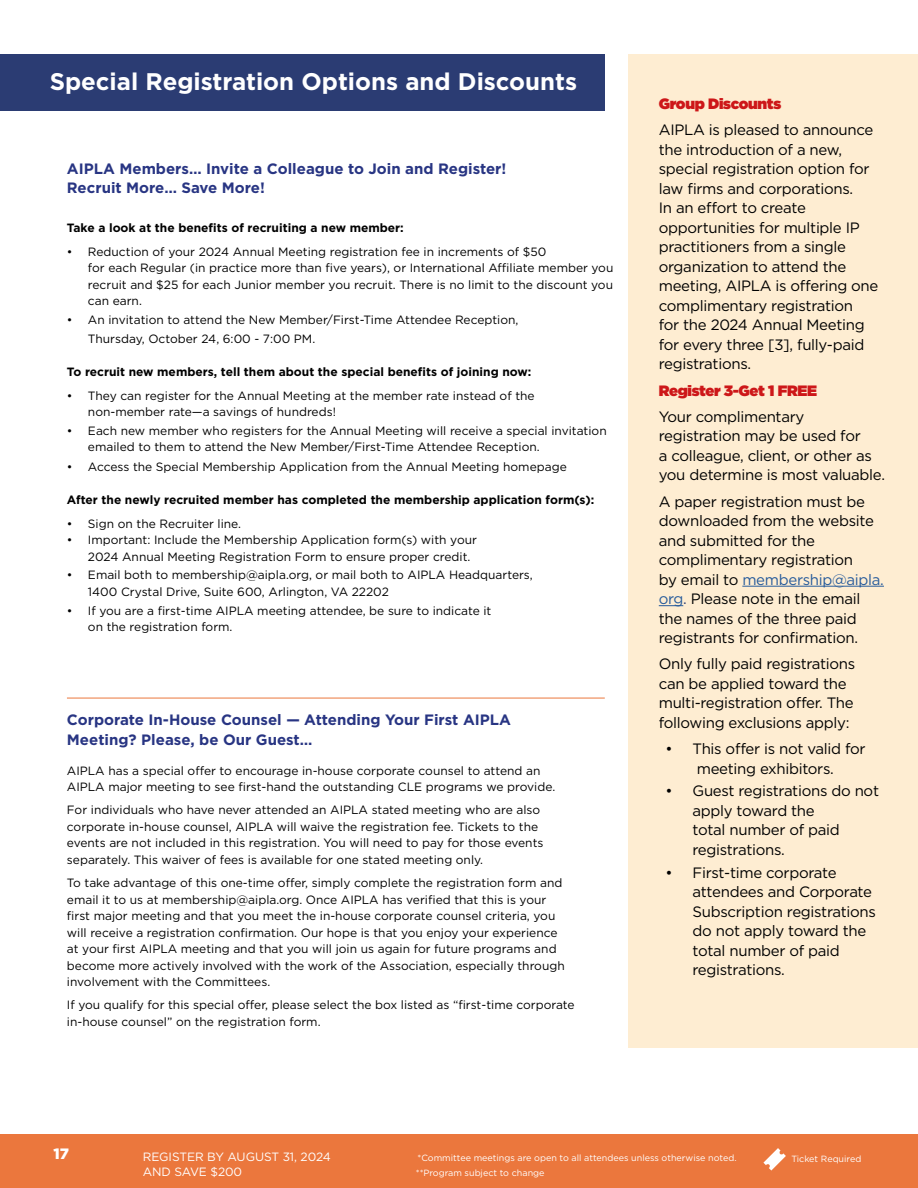
<style>
.page{position:relative;width:918px;height:1188px;background:#fff}
.page>*{position:absolute;margin:0;border:0;box-sizing:border-box;transform-origin:0 0}
.t1{font:700 24px "Gotham";color:#fff}
.t2{font:15px/19.5px "Gotham";letter-spacing:-.02em;color:#000}
.t3{font:700 15px/19.5px "Gotham";color:#283583}
.t4{font:900 15px "Gotham";letter-spacing:-.02em;color:#cd1719}
.t5{font:900 15px "Gotham";color:#fff}
.t6{font:12px/16.5px "Gotham";color:#000}
.t7{font:700 12px "Gotham";color:#000}
.t8{font:12px/15px "Gotham";letter-spacing:-.005em;color:#fff}
.t9{font:9px "Gotham";color:#fff}
.s1{color:#275b9b}
.s2{color:#2b3c73}
</style>
<div class="page">
<div style="left:0;top:54px;width:605px;height:57px;background:#2b3c73"></div>
<hr style="left:67px;top:698px;width:538px;height:1px;background:#eb773d">
<div style="left:629px;top:54px;width:289px;height:994px;background:#feedd2"></div>
<hr style="left:742px;top:586px;width:142px;height:1px;background:#275b9b">
<svg style="left:659px;top:605px;width:24px;height:1px"></svg>
<div style="left:0;top:1134px;width:918px;height:54px;background:#eb773d"></div>
<svg style="left:763px;top:1148px;width:23px;height:23px"></svg>
<h1 class="t1" style="left:50px;top:66px;width:529px">Special Registration Options and Discounts</h1>
<p class="t3" style="left:67px;top:159px;width:441px">AIPLA Members… Invite a Colleague to Join and Register!<br>Recruit More… Save More!</p>
<p class="t7" style="left:67px;top:220px;width:338px">Take a look at the benefits of recruiting a new member:</p>
<p class="t6" style="left:88px;top:243px;width:527px;text-indent:-21px">• Reduction of your 2024 Annual Meeting registration fee in increments of $50<br>for each Regular (in practice more than five years), or International Affiliate member you recruit and $25 for each Junior member you recruit. There is no limit to the discount you can earn.</p>
<p class="t6" style="left:88px;top:310px;width:432px;line-height:19.5px;text-indent:-21px">• An invitation to attend the New Member/First-Time Attendee Reception,<br>Thursday, October 24, 6:00 - 7:00 PM.</p>
<p class="t7" style="left:67px;top:364px;width:466px">To recruit new members, tell them about the special benefits of joining now:</p>
<p class="t6" style="left:88px;top:387px;width:448px;text-indent:-21px">• They can register for the Annual Meeting at the member rate instead of the non-member rate—a savings of hundreds!</p>
<p class="t6" style="left:88px;top:422px;width:520px;text-indent:-21px">• Each new member who registers for the Annual Meeting will receive a special invitation emailed to them to attend the New Member/First-Time Attendee Reception.</p>
<p class="t6" style="left:67px;top:459px;width:501px">• Access the Special Membership Application from the Annual Meeting homepage</p>
<p class="t7" style="left:67px;top:492px;width:529px">After the newly recruited member has completed the membership application form(s):</p>
<p class="t6" style="left:67px;top:515px;width:176px">• Sign on the Recruiter line.</p>
<p class="t6" style="left:88px;top:531px;width:391px;text-indent:-21px">• Important: Include the Membership Application form(s) with your<br>2024 Annual Meeting Registration Form to ensure proper credit.</p>
<p class="t6" style="left:88px;top:567px;width:446px;text-indent:-21px">• Email both to membership@aipla.org, or mail both to AIPLA Headquarters,<br>1400 Crystal Drive, Suite 600, Arlington, VA 22202</p>
<p class="t6" style="left:88px;top:602px;width:405px;text-indent:-21px">• If you are a first-time AIPLA meeting attendee, be sure to indicate it on the registration form.</p>
<p class="t3" style="left:67px;top:710px;width:446px">Corporate In-House Counsel — Attending Your First AIPLA<br>Meeting? Please, be Our Guest…</p>
<p class="t6" style="left:67px;top:762px;width:490px">AIPLA has a special offer to encourage in-house corporate counsel to attend an<br>AIPLA major meeting to see first-hand the outstanding CLE programs we provide.</p>
<p class="t6" style="left:67px;top:802px;width:478px">For individuals who have never attended an AIPLA stated meeting who are also corporate in-house counsel, AIPLA will waive the registration fee. Tickets to the events are not included in this registration. You will need to pay for those events separately. This waiver of fees is available for one stated meeting only.</p>
<p class="t6" style="left:67px;top:874px;width:499px">To take advantage of this one-time offer, simply complete the registration form and email it to us at membership@aipla.org. Once AIPLA has verified that this is your first major meeting and that you meet the in-house corporate counsel criteria, you will receive a registration confirmation. Our hope is that you enjoy your experience at your first AIPLA meeting and that you will join us again for future programs and become more actively involved with the work of the Association, especially through involvement with the Committees.</p>
<p class="t6" style="left:67px;top:997px;width:509px">If you qualify for this special offer, please select the box listed as “first-time corporate in-house counsel” on the registration form.</p>
<p class="t4" style="left:659px;top:93px;width:124px">Group Discounts</p>
<p class="t2" style="left:659px;top:120px;width:221px">AIPLA is pleased to announce the introduction of a new, special registration option for law firms and corporations.<br>In an effort to create opportunities for multiple IP practitioners from a single organization to attend the meeting, AIPLA is offering one complimentary registration<br>for the 2024 Annual Meeting for every three [3], fully-paid registrations.</p>
<p class="t4" style="left:659px;top:380px;width:160px">Register 3-Get 1 FREE</p>
<p class="t2" style="left:659px;top:407px;width:228px">Your complimentary registration may be used for<br>a colleague, client, or other as you determine is most valuable.</p>
<p class="t2" style="left:659px;top:491px;width:227px">A paper registration must be downloaded from the website and submitted for the complimentary registration<br>by email to <span class="s1">membership@aipla. org</span><span class="s2">.</span> Please note in the email the names of the three paid registrants for confirmation.</p>
<p class="t2" style="left:659px;top:654px;width:198px">Only fully paid registrations can be applied toward the multi-registration offer. The following exclusions apply:</p>
<p class="t2" style="left:666px;top:739px;width:202px;text-align:center">• This offer is not valid for meeting exhibitors.</p>
<p class="t2" style="left:693px;top:781px;width:188px;text-indent:-27px">• Guest registrations do not apply toward the<br>total number of paid registrations.</p>
<p class="t2" style="left:693px;top:862px;width:185px;text-indent:-27px">• First-time corporate attendees and Corporate<br>Subscription registrations do not apply toward the total number of paid registrations.</p>
<p class="t5" style="left:54px;top:1143px;width:17px">17</p>
<p class="t8" style="left:143px;top:1149px;width:190px">REGISTER BY AUGUST 31, 2024<br>AND SAVE $200</p>
<p class="t9" style="left:418px;top:1152px;width:321px">*Committee meetings are open to all attendees unless otherwise noted.</p>
<p class="t9" style="left:791px;top:1153px;width:71px">Ticket Required</p>
<p class="t9" style="left:416px;top:1167px;width:130px">**Program subject to change</p>
</div>
